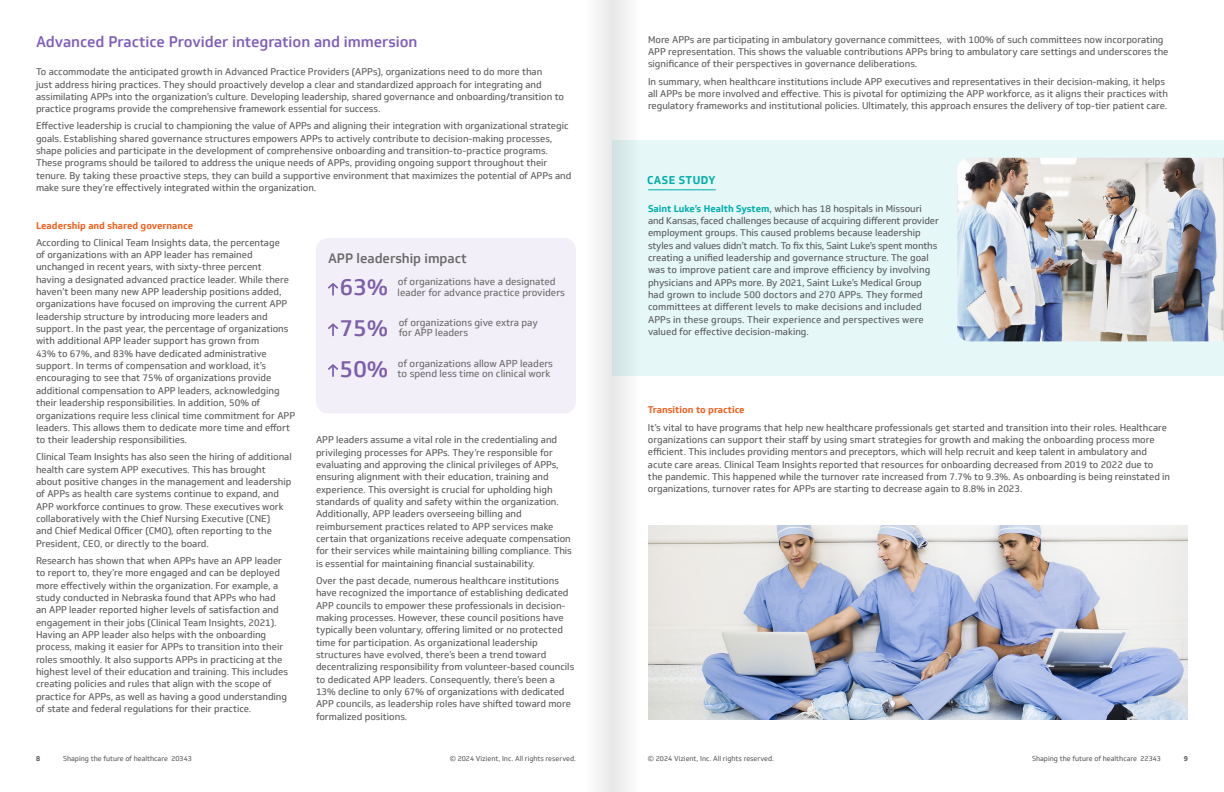
<style>
.page{position:relative;width:1224px;height:792px;background:#fff}
.page>*{position:absolute;margin:0;border:0;box-sizing:border-box;transform-origin:0 0}
.t1{font:500 22.9px "Soleto";color:#7d5fa9}
.t2{font:500 15px "Soleto";color:#7f5eba}
.t3{font:500 13.3px "Soleto";color:#696969}
.t4{font:700 11px "Soleto";letter-spacing:.04em;color:#01adab}
.t5{font:9.8px/10.5px "Soleto";color:#696969}
.t6{font:9.5px/12.3px "Soleto";color:#58595b}
.t7{font:700 9.5px "Soleto";color:#f16122}
.t8{font:7px "Soleto";color:#58595b}
.t9{font:700 7px "Soleto";color:#58595b}
.s1{font-weight:700;color:#01adab}
</style>
<div class="page">
<div style="left:612px;top:140px;width:612px;height:236px;background:#e6f7f7"></div>
<div style="left:316px;top:238px;width:260px;height:175px;background:#f2eff8;border-radius:12px"></div>
<svg style="left:328px;top:283px;width:10px;height:13px"></svg>
<svg style="left:328px;top:323px;width:10px;height:13px"></svg>
<svg style="left:328px;top:364px;width:10px;height:13px"></svg>
<img style="left:957px;top:158px;width:267px;height:183px">
<hr style="left:648px;top:189px;width:68px;height:1px;background:#01adab">
<img style="left:648px;top:526px;width:540px;height:194px">
<svg style="left:597px;top:0;width:31px;height:792px"></svg>
<h2 class="t2" style="left:36px;top:33px;width:383px">Advanced Practice Provider integration and immersion</h2>
<p class="t6" style="left:648px;top:33px;width:522px">More APPs are participating in ambulatory governance committees, with 100% of such committees now incorporating<br>APP representation. This shows the valuable contributions APPs bring to ambulatory care settings and underscores the significance of their perspectives in governance deliberations.</p>
<p class="t6" style="left:648px;top:75px;width:522px">In summary, when healthcare institutions include APP executives and representatives in their decision-making, it helps all APPs be more involved and effective. This is pivotal for optimizing the APP workforce, as it aligns their practices with regulatory frameworks and institutional policies. Ultimately, this approach ensures the delivery of top-tier patient care.</p>
<p class="t6" style="left:36px;top:66px;width:530px">To accommodate the anticipated growth in Advanced Practice Providers (APPs), organizations need to do more than<br>just address hiring practices. They should proactively develop a clear and standardized approach for integrating and assimilating APPs into the organization’s culture. Developing leadership, shared governance and onboarding/transition to practice programs provide the comprehensive framework essential for success.</p>
<p class="t6" style="left:36px;top:120px;width:537px">Effective leadership is crucial to championing the value of APPs and aligning their integration with organizational strategic goals. Establishing shared governance structures empowers APPs to actively contribute to decision-making processes, shape policies and participate in the development of comprehensive onboarding and transition-to-practice programs.<br>These programs should be tailored to address the unique needs of APPs, providing ongoing support throughout their tenure. By taking these proactive steps, they can build a supportive environment that maximizes the potential of APPs and make sure they’re effectively integrated within the organization.</p>
<p class="t4" style="left:647px;top:173px;width:70px">CASE STUDY</p>
<p class="t7" style="left:36px;top:219px;width:159px">Leadership and shared governance</p>
<p class="t6" style="left:36px;top:236px;width:261px">According to Clinical Team Insights data, the percentage<br>of organizations with an APP leader has remained unchanged in recent years, with sixty-three percent<br>having a designated advanced practice leader. While there haven’t been many new APP leadership positions added, organizations have focused on improving the current APP leadership structure by introducing more leaders and support. In the past year, the percentage of organizations with additional APP leader support has grown from<br>43% to 67%, and 83% have dedicated administrative support. In terms of compensation and workload, it’s encouraging to see that 75% of organizations provide additional compensation to APP leaders, acknowledging their leadership responsibilities. In addition, 50% of organizations require less clinical time commitment for APP leaders. This allows them to dedicate more time and effort to their leadership responsibilities.</p>
<p class="t6" style="left:36px;top:451px;width:257px">Clinical Team Insights has also seen the hiring of additional health care system APP executives. This has brought about positive changes in the management and leadership of APPs as health care systems continue to expand, and APP workforce continues to grow. These executives work collaboratively with the Chief Nursing Executive (CNE)<br>and Chief Medical Officer (CMO), often reporting to the President, CEO, or directly to the board.</p>
<p class="t6" style="left:36px;top:554px;width:254px">Research has shown that when APPs have an APP leader to report to, they’re more engaged and can be deployed more effectively within the organization. For example, a study conducted in Nebraska found that APPs who had an APP leader reported higher levels of satisfaction and engagement in their jobs (Clinical Team Insights, 2021).<br>Having an APP leader also helps with the onboarding process, making it easier for APPs to transition into their roles smoothly. It also supports APPs in practicing at the highest level of their education and training. This includes creating policies and rules that align with the scope of practice for APPs, as well as having a good understanding of state and federal regulations for their practice.</p>
<h3 class="t3" style="left:328px;top:250px;width:140px">APP leadership impact</h3>
<h1 class="t1" style="left:340px;top:273px;width:50px">63%</h1>
<p class="t5" style="left:399px;top:317px;width:141px">of organizations give extra pay</p>
<p class="t5" style="left:398px;top:277px;width:169px">of organizations have a designated leader for advance practice providers</p>
<h1 class="t1" style="left:340px;top:314px;width:50px">75%</h1>
<p class="t5" style="left:399px;top:328px;width:71px">for APP leaders</p>
<p class="t5" style="left:398px;top:358px;width:157px">of organizations allow APP leaders</p>
<h1 class="t1" style="left:340px;top:355px;width:50px">50%</h1>
<p class="t5" style="left:398px;top:369px;width:155px">to spend less time on clinical work</p>
<p class="t6" style="left:316px;top:434px;width:257px">APP leaders assume a vital role in the credentialing and privileging processes for APPs. They’re responsible for evaluating and approving the clinical privileges of APPs, ensuring alignment with their education, training and experience. This oversight is crucial for upholding high standards of quality and safety within the organization.<br>Additionally, APP leaders overseeing billing and reimbursement practices related to APP services make certain that organizations receive adequate compensation for their services while maintaining billing compliance. This is essential for maintaining financial sustainability.</p>
<p class="t6" style="left:316px;top:574px;width:260px">Over the past decade, numerous healthcare institutions have recognized the importance of establishing dedicated APP councils to empower these professionals in decision&shy;making processes. However, these council positions have typically been voluntary, offering limited or no protected time for participation. As organizational leadership structures have evolved, there’s been a trend toward decentralizing responsibility from volunteer-based councils to dedicated APP leaders. Consequently, there’s been a 13% decline to only 67% of organizations with dedicated APP councils, as leadership roles have shifted toward more formalized positions.</p>
<p class="t6" style="left:648px;top:202px;width:292px"><span class="s1">Saint Luke’s Health System</span>, which has 18 hospitals in Missouri and Kansas, faced challenges because of acquiring different provider employment groups. This caused problems because leadership styles and values didn’t match. To fix this, Saint Luke’s spent months creating a unified leadership and governance structure. The goal was to improve patient care and improve efficiency by involving physicians and APPs more. By 2021, Saint Luke’s Medical Group had grown to include 500 doctors and 270 APPs. They formed committees at different levels to make decisions and included APPs in these groups. Their experience and perspectives were valued for effective decision-making.</p>
<p class="t7" style="left:648px;top:404px;width:98px">Transition to practice</p>
<p class="t6" style="left:648px;top:421px;width:524px">It’s vital to have programs that help new healthcare professionals get started and transition into their roles. Healthcare organizations can support their staff by using smart strategies for growth and making the onboarding process more efficient. This includes providing mentors and preceptors, which will help recruit and keep talent in ambulatory and acute care areas. Clinical Team Insights reported that resources for onboarding decreased from 2019 to 2022 due to the pandemic. This happened while the turnover rate increased from 7.7% to 9.3%. As onboarding is being reinstated in organizations, turnover rates for APPs are starting to decrease again to 8.8% in 2023.</p>
<p class="t9" style="left:36px;top:754px;width:6px">8</p>
<p class="t8" style="left:63px;top:754px;width:130px">Shaping the future of healthcare 20343</p>
<p class="t8" style="left:450px;top:754px;width:128px">© 2024 Vizient, Inc. All rights reserved.</p>
<p class="t8" style="left:648px;top:754px;width:128px">© 2024 Vizient, Inc. All rights reserved.</p>
<p class="t8" style="left:1032px;top:754px;width:130px">Shaping the future of healthcare 22343</p>
<p class="t9" style="left:1184px;top:754px;width:6px">9</p>
</div>
